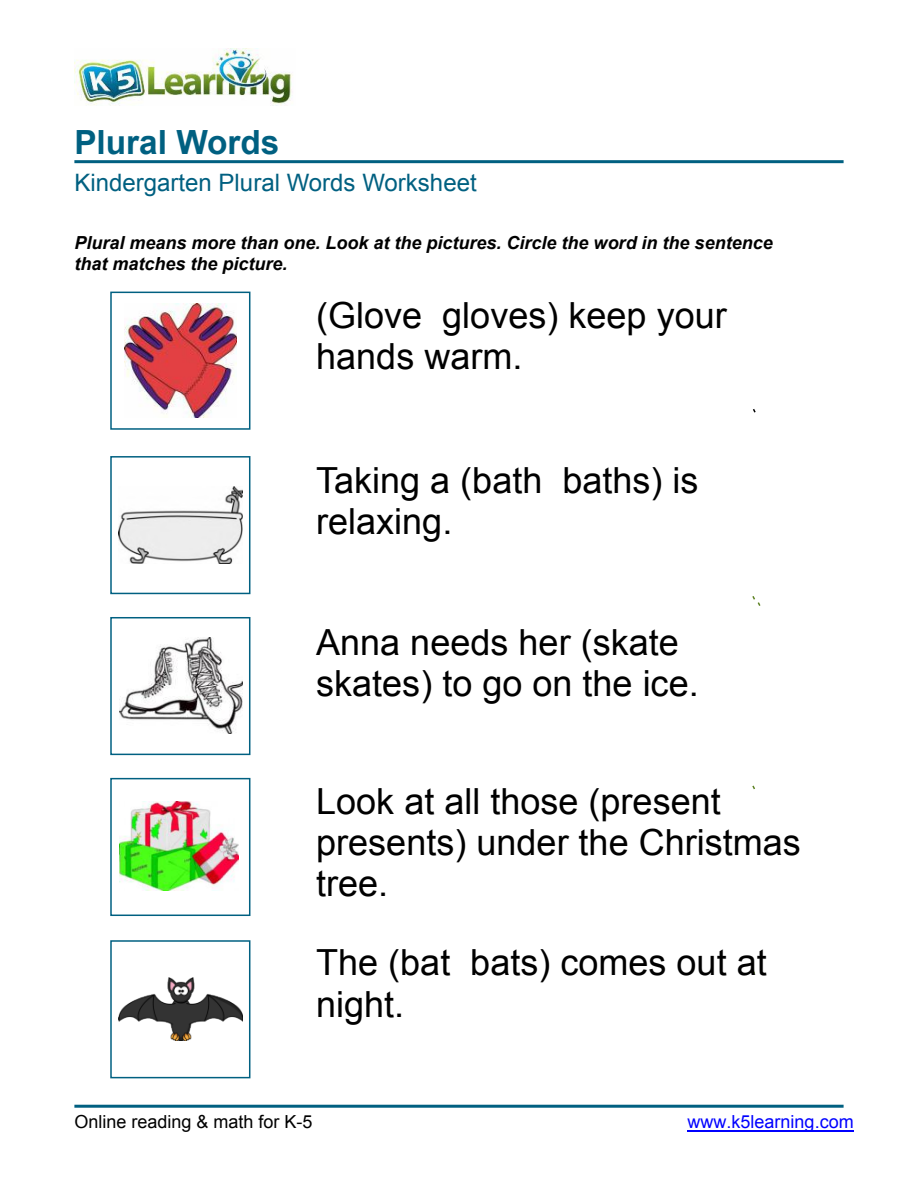
<style>
.page{position:relative;width:918px;height:1188px;background:#fff}
.page>*{position:absolute;margin:0;border:0;box-sizing:border-box;transform-origin:0 0}
.t1{font:36px/41.2px "Arial";color:#000}
.t2{font:700 33.3px "Arial";color:#006081}
.t3{font:24px "Arial";color:#006081}
.t4{font:italic 700 18px/20.7px "Arial";color:#000}
.t5{font:18px "Arial";color:#000}
.t6{font:18px "Arial";color:#00f}
</style>
<div class="page">
<hr style="left:74px;top:160px;width:770px;height:3px;background:#006081">
<hr style="left:74px;top:1105px;width:770px;height:3px;background:#006081">
<hr style="left:687px;top:1130px;width:167px;height:2px;background:#00f">
<img style="left:74px;top:49px;width:219px;height:57px">
<svg style="left:752px;top:596px;width:9px;height:10px"></svg>
<div style="left:110px;top:292px;width:140px;height:138px;background:#fff;border:2px solid #006081"></div>
<div style="left:110px;top:456px;width:140px;height:138px;background:#fff;border:2px solid #006081"></div>
<div style="left:110px;top:617px;width:140px;height:138px;background:#fff;border:2px solid #006081"></div>
<div style="left:110px;top:778px;width:140px;height:138px;background:#fff;border:2px solid #006081"></div>
<div style="left:110px;top:940px;width:140px;height:138px;background:#fff;border:2px solid #006081"></div>
<img style="left:124px;top:304px;width:113px;height:113px">
<img style="left:118px;top:487px;width:124px;height:77px">
<img style="left:119px;top:638px;width:123px;height:96px">
<img style="left:120px;top:802px;width:119px;height:89px">
<img style="left:118px;top:978px;width:124px;height:63px">
<p class="t2" style="left:74px;top:129px;width:207px">Plural Words</p>
<p class="t3" style="left:74px;top:174px;width:404px">Kindergarten Plural Words Worksheet</p>
<p class="t4" style="left:74px;top:234px;width:700px">Plural means more than one. Look at the pictures. Circle the word in the sentence that matches the picture.</p>
<p class="t1" style="left:316px;top:298px;width:412px">(Glove gloves) keep your hands warm.</p>
<p class="t1" style="left:316px;top:463px;width:384px">Taking a (bath baths) is relaxing.</p>
<p class="t1" style="left:316px;top:625px;width:384px">Anna needs her (skate skates) to go on the ice.</p>
<p class="t1" style="left:316px;top:784px;width:486px">Look at all those (present presents) under the Christmas tree.</p>
<p class="t1" style="left:316px;top:945px;width:452px">The (bat bats) comes out at night.</p>
<p class="t5" style="left:74px;top:1115px;width:240px">Online reading &amp; math for K-5</p>
<p class="t6" style="left:687px;top:1115px;width:168px">www.k5learning.com</p>
</div>
